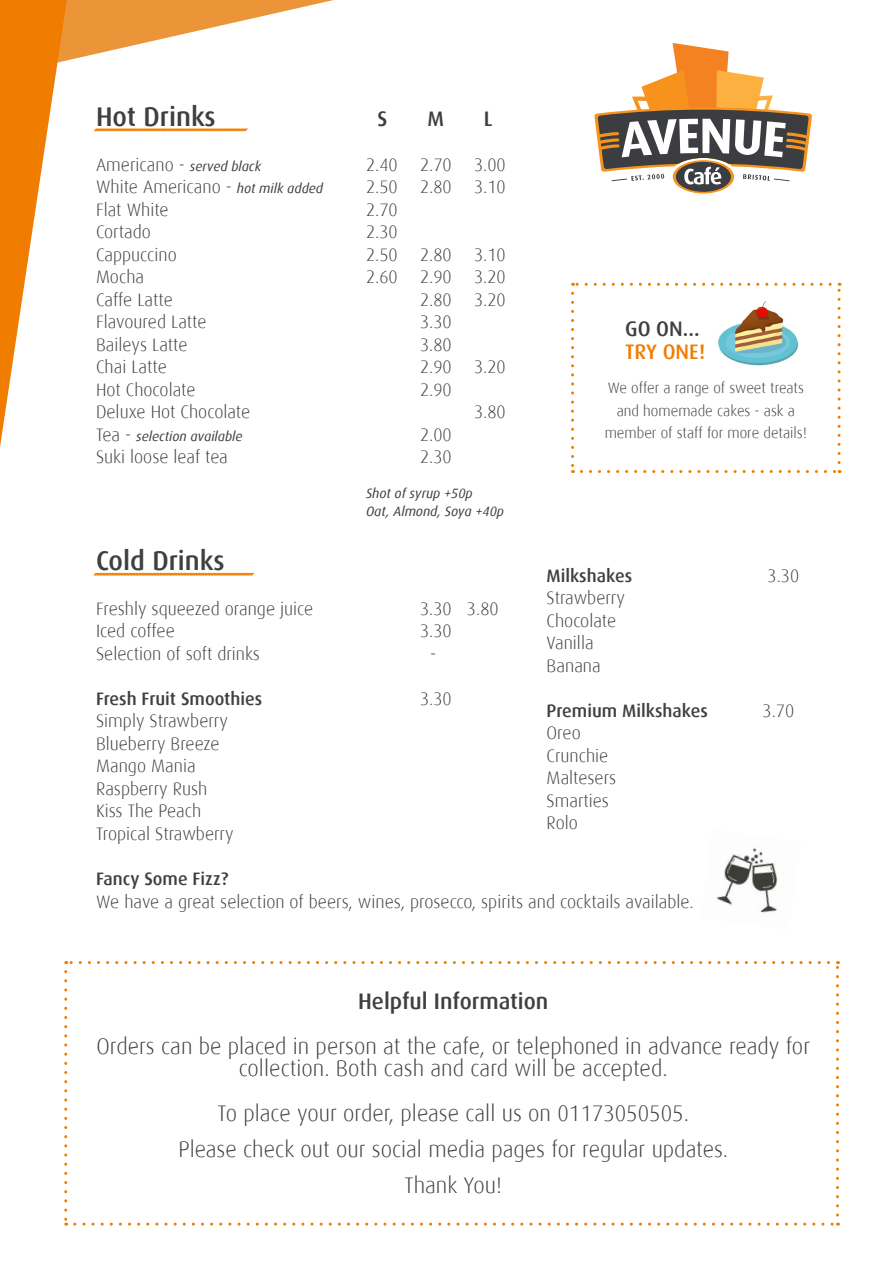
<style>
.page{position:relative;width:893px;height:1263px;background:#fff}
.page>*{position:absolute;margin:0;border:0;box-sizing:border-box;transform-origin:0 0}
.t1{font:500 27px "Dax";color:#3e3f3f}
.t2{font:300 22.5px/22.5px "Dax";color:#3e3f3f;text-align:center}
.t3{font:500 22.5px "Dax";color:#3e3f3f}
.t4{font:500 21px "Dax";color:#3e3f3f}
.t5{font:500 21px "Dax";color:#f07d00}
.t6{font:300 18px "Dax";color:#3e3f3f}
.t7{font:500 18px "Dax";color:#3e3f3f}
.t8{font:300 15px/22.5px "Dax";color:#3e3f3f;text-align:center}
.t9{font:italic 13.5px "Dax";color:#3e3f3f}
.s1{font-weight:300;font-style:normal;font-size:18px}
.s2{font-weight:400;font-style:italic;font-size:13.5px}
</style>
<div class="page">
<img style="left:716px;top:848px;width:62px;height:65px">
<svg style="left:93px;top:572px;width:162px;height:4px"></svg>
<svg style="left:0;top:0;width:334px;height:447px"></svg>
<svg style="left:64px;top:971px;width:3px;height:254px"></svg>
<svg style="left:75px;top:1222px;width:763px;height:3px"></svg>
<svg style="left:836px;top:961px;width:3px;height:254px"></svg>
<svg style="left:66px;top:961px;width:762px;height:3px"></svg>
<svg style="left:571px;top:293px;width:3px;height:180px"></svg>
<svg style="left:581px;top:470px;width:259px;height:3px"></svg>
<svg style="left:838px;top:283px;width:3px;height:180px"></svg>
<svg style="left:572px;top:283px;width:258px;height:3px"></svg>
<img style="left:718px;top:301px;width:81px;height:65px">
<svg style="left:673px;top:160px;width:61px;height:33px"></svg>
<div style="left:676px;top:162px;width:55px;height:30px;background:#3c3d40;border-radius:50%"></div>
<svg style="left:594px;top:43px;width:218px;height:141px"></svg>
<p class="t1" style="left:96px;top:101px;width:121px">Hot Drinks</p>
<p class="t4" style="left:377px;top:107px;width:11px">S</p>
<p class="t4" style="left:427px;top:107px;width:18px">M</p>
<p class="t4" style="left:484px;top:107px;width:10px">L</p>
<p class="t9" style="left:96px;top:158px;width:167px"><span class="s1">Americano -</span> served black</p>
<p class="t6" style="left:366px;top:155px;width:141px">2.40 2.70 3.00</p>
<p class="t6" style="left:96px;top:177px;width:229px">White Americano - <span class="s2">hot milk added</span></p>
<p class="t6" style="left:366px;top:177px;width:141px">2.50 2.80 3.10</p>
<p class="t6" style="left:96px;top:200px;width:74px">Flat White</p>
<p class="t6" style="left:366px;top:200px;width:33px">2.70</p>
<p class="t6" style="left:96px;top:222px;width:56px">Cortado</p>
<p class="t6" style="left:366px;top:222px;width:33px">2.30</p>
<p class="t6" style="left:96px;top:245px;width:82px">Cappuccino</p>
<p class="t6" style="left:366px;top:245px;width:141px">2.50 2.80 3.10</p>
<p class="t6" style="left:96px;top:267px;width:50px">Mocha</p>
<p class="t6" style="left:366px;top:267px;width:141px">2.60 2.90 3.20</p>
<p class="t6" style="left:96px;top:290px;width:78px">Caffe Latte</p>
<p class="t6" style="left:420px;top:290px;width:87px">2.80 3.20</p>
<p class="t6" style="left:96px;top:312px;width:112px">Flavoured Latte</p>
<p class="t6" style="left:420px;top:312px;width:33px">3.30</p>
<p class="t6" style="left:96px;top:335px;width:93px">Baileys Latte</p>
<p class="t6" style="left:420px;top:335px;width:33px">3.80</p>
<p class="t6" style="left:96px;top:357px;width:72px">Chai Latte</p>
<p class="t6" style="left:420px;top:357px;width:87px">2.90 3.20</p>
<p class="t6" style="left:96px;top:380px;width:101px">Hot Chocolate</p>
<p class="t6" style="left:420px;top:380px;width:33px">2.90</p>
<p class="t6" style="left:96px;top:402px;width:156px">Deluxe Hot Chocolate</p>
<p class="t6" style="left:474px;top:402px;width:33px">3.80</p>
<p class="t9" style="left:96px;top:428px;width:148px"><span class="s1">Tea -</span> selection available</p>
<p class="t6" style="left:420px;top:425px;width:33px">2.00</p>
<p class="t6" style="left:96px;top:447px;width:133px">Suki loose leaf tea</p>
<p class="t6" style="left:420px;top:447px;width:33px">2.30</p>
<p class="t9" style="left:366px;top:485px;width:108px">Shot of syrup +50p</p>
<p class="t9" style="left:366px;top:503px;width:140px">Oat, Almond, Soya +40p</p>
<p class="t1" style="left:96px;top:545px;width:130px">Cold Drinks</p>
<p class="t6" style="left:96px;top:599px;width:219px">Freshly squeezed orange juice</p>
<p class="t6" style="left:420px;top:599px;width:80px">3.30 3.80</p>
<p class="t6" style="left:96px;top:621px;width:80px">Iced coffee</p>
<p class="t6" style="left:420px;top:621px;width:33px">3.30</p>
<p class="t6" style="left:96px;top:644px;width:165px">Selection of soft drinks</p>
<p class="t6" style="left:430px;top:644px;width:8px">-</p>
<p class="t7" style="left:96px;top:688px;width:168px">Fresh Fruit Smoothies</p>
<p class="t6" style="left:420px;top:689px;width:33px">3.30</p>
<p class="t6" style="left:96px;top:711px;width:133px">Simply Strawberry</p>
<p class="t6" style="left:96px;top:734px;width:125px">Blueberry Breeze</p>
<p class="t6" style="left:96px;top:756px;width:101px">Mango Mania</p>
<p class="t6" style="left:96px;top:779px;width:113px">Raspberry Rush</p>
<p class="t6" style="left:96px;top:801px;width:107px">Kiss The Peach</p>
<p class="t6" style="left:96px;top:824px;width:139px">Tropical Strawberry</p>
<p class="t7" style="left:96px;top:869px;width:134px">Fancy Some Fizz?</p>
<p class="t6" style="left:96px;top:891px;width:599px">We have a great selection of beers, wines, prosecco, spirits and cocktails available.</p>
<p class="t4" style="left:625px;top:317px;width:76px">GO ON...</p>
<p class="t5" style="left:625px;top:340px;width:82px">TRY ONE!</p>
<p class="t8" style="left:605px;top:377px;width:204px">We offer a range of sweet treats and homemade cakes - ask a member of staff for more details!</p>
<p class="t7" style="left:547px;top:565px;width:87px">Milkshakes</p>
<p class="t6" style="left:767px;top:566px;width:33px">3.30</p>
<p class="t6" style="left:547px;top:588px;width:80px">Strawberry</p>
<p class="t6" style="left:547px;top:611px;width:71px">Chocolate</p>
<p class="t6" style="left:547px;top:633px;width:49px">Vanilla</p>
<p class="t6" style="left:547px;top:656px;width:56px">Banana</p>
<p class="t7" style="left:547px;top:700px;width:163px">Premium Milkshakes</p>
<p class="t6" style="left:763px;top:701px;width:33px">3.70</p>
<p class="t6" style="left:547px;top:723px;width:36px">Oreo</p>
<p class="t6" style="left:547px;top:746px;width:63px">Crunchie</p>
<p class="t6" style="left:547px;top:768px;width:71px">Maltesers</p>
<p class="t6" style="left:547px;top:791px;width:64px">Smarties</p>
<p class="t6" style="left:547px;top:813px;width:33px">Rolo</p>
<p class="t3" style="left:358px;top:988px;width:192px">Helpful Information</p>
<p class="t2" style="left:96px;top:1035px;width:715px">Orders can be placed in person at the cafe, or telephoned in advance ready for collection. Both cash and card will be accepted.</p>
<p class="t2" style="left:218px;top:1102px;width:473px">To place your order, please call us on 01173050505.</p>
<p class="t2" style="left:178px;top:1138px;width:551px">Please check out our social media pages for regular updates.</p>
<p class="t2" style="left:404px;top:1174px;width:99px">Thank You!</p>
</div>
